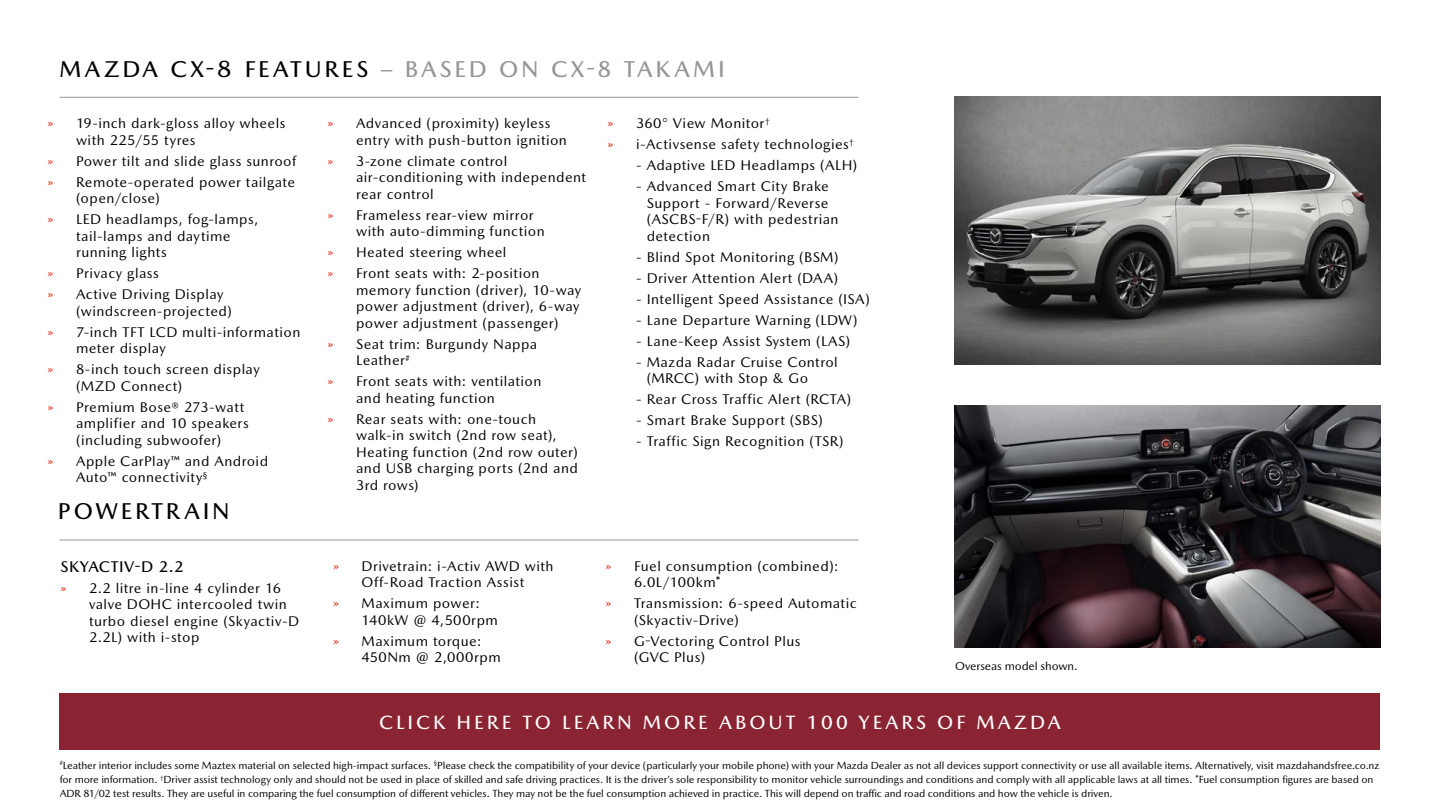
<style>
.page{position:relative;width:1440px;height:810px;background:#fff}
.page>*{position:absolute;margin:0;border:0;box-sizing:border-box;transform-origin:0 0}
.t1{font:500 23.25px "Mazda Type";letter-spacing:.12em;color:#939598}
.t2{font:500 23.25px "Mazda Type";letter-spacing:.115em;color:#000}
.t3{font:500 19.5px "Mazda Type";letter-spacing:.155em;color:#fff}
.t4{font:500 15.75px "Mazda Type";letter-spacing:.025em;color:#000}
.t5{font:14.25px/16.5px "Mazda Type";letter-spacing:.03em;color:#000}
.t6{font:11.77px "Mazda Type";letter-spacing:-.01em;color:#000}
.t7{font:10.5px/14.2px "Mazda Type";letter-spacing:-.01em;color:#000}
.s1{color:#000}
.s2{color:#ee3524}
</style>
<div class="page">
<img style="left:955px;top:97px;width:425px;height:268px">
<img style="left:955px;top:405px;width:425px;height:243px">
<hr style="left:60px;top:97px;width:798px;height:1px;background:#939598">
<hr style="left:60px;top:540px;width:798px;height:1px;background:#939598">
<div style="left:60px;top:693px;width:1320px;height:57px;background:#8b2432"></div>
<h1 class="t1" style="left:60px;top:55px;width:667px"><span class="s1">MAZDA CX-Ḉ FEATURES</span> – BASED ON CX-8 TAKAMI</h1>
<p class="t5" style="left:76px;top:115px;width:211px;text-indent:-28px"><span class="s2">»</span> 19-inch dark-gloss alloy wheels with 225/55 tyres</p>
<p class="t5" style="left:48px;top:150px;width:250px;line-height:21px"><span class="s2">»</span> Power tilt and slide glass sunroof <span class="s2">»</span> Remote-operated power tailgate</p>
<p class="t5" style="left:48px;top:188px;width:212px;line-height:21px;text-indent:28px">(open/close)<br><span class="s2">»</span> LED headlamps, fog-lamps,</p>
<p class="t5" style="left:76px;top:228px;width:156px">tail-lamps and daytime running lights</p>
<p class="t5" style="left:48px;top:263px;width:177px;line-height:21px"><span class="s2">»</span> Privacy glass<br><span class="s2">»</span> Active Driving Display</p>
<p class="t5" style="left:48px;top:300px;width:254px;line-height:21px;text-indent:28px">(windscreen-projected)<br><span class="s2">»</span> 7-inch TFT LCD multi-information</p>
<p class="t5" style="left:48px;top:338px;width:214px;line-height:21px;text-indent:28px">meter display<br><span class="s2">»</span> 8-inch touch screen display</p>
<p class="t5" style="left:48px;top:375px;width:199px;line-height:21px;text-indent:28px">(MZD Connect)<br><span class="s2">»</span> Premium Bose® 273-watt</p>
<p class="t5" style="left:76px;top:415px;width:174px">amplifier and 10 speakers (including subwoofer)</p>
<p class="t5" style="left:76px;top:453px;width:194px;text-indent:-28px"><span class="s2">»</span> Apple CarPlay™ and Android<br>Auto™ connectivity<sup>§</sup></p>
<h1 class="t2" style="left:58px;top:497px;width:173px">POWERTRAIN</h1>
<p class="t4" style="left:61px;top:557px;width:125px">SKYACTIV-D 2.2</p>
<p class="t5" style="left:89px;top:580px;width:212px;text-indent:-28px"><span class="s2">»</span> 2.2 litre in-line 4 cylinder 16 valve DOHC intercooled twin turbo diesel engine (Skyactiv-D<br>2.2L) with i-stop</p>
<p class="t5" style="left:356px;top:115px;width:212px;text-indent:-28px"><span class="s2">»</span> Advanced (proximity) keyless entry with push-button ignition</p>
<p class="t5" style="left:356px;top:153px;width:232px;text-indent:-28px"><span class="s2">»</span> 3-zone climate control air-conditioning with independent rear control</p>
<p class="t5" style="left:356px;top:207px;width:190px;text-indent:-28px"><span class="s2">»</span> Frameless rear-view mirror with auto-dimming function</p>
<p class="t5" style="left:328px;top:242px;width:214px;line-height:21px"><span class="s2">»</span> Heated steering wheel<br><span class="s2">»</span> Front seats with: 2-position</p>
<p class="t5" style="left:356px;top:282px;width:227px;text-align:justify">memory function (driver), 10-way power adjustment (driver), 6-way power adjustment (passenger)</p>
<p class="t5" style="left:356px;top:336px;width:183px;text-indent:-28px"><span class="s2">»</span> Seat trim: Burgundy Nappa<br>Leather<sup>#</sup></p>
<p class="t5" style="left:356px;top:373px;width:187px;text-indent:-28px"><span class="s2">»</span> Front seats with: ventilation and heating function</p>
<p class="t5" style="left:356px;top:411px;width:223px;text-indent:-28px"><span class="s2">»</span> Rear seats with: one-touch walk-in switch (2nd row seat),<br>Heating function (2nd row outer) and USB charging ports (2nd and<br>3rd rows)</p>
<p class="t5" style="left:608px;top:113px;width:248px;line-height:21px"><span class="s2">»</span> 360° View Monitor<sup>†<br></sup><span class="s2">»</span> i-Activsense safety technologies<sup>†</sup></p>
<p class="t5" style="left:636px;top:157px;width:223px">- Adaptive LED Headlamps (ALH)</p>
<p class="t5" style="left:647px;top:178px;width:193px;text-indent:-11px">- Advanced Smart City Brake<br>Support - Forward/Reverse (ASCBS-F/R) with pedestrian detection</p>
<p class="t5" style="left:636px;top:249px;width:204px">- Blind Spot Monitoring (BSM)</p>
<p class="t5" style="left:636px;top:270px;width:204px">- Driver Attention Alert (DAA)</p>
<p class="t5" style="left:636px;top:291px;width:235px">- Intelligent Speed Assistance (ISA)</p>
<p class="t5" style="left:636px;top:312px;width:223px">- Lane Departure Warning (LDW)</p>
<p class="t5" style="left:636px;top:333px;width:216px">- Lane-Keep Assist System (LAS)</p>
<p class="t5" style="left:647px;top:354px;width:193px;text-indent:-11px">- Mazda Radar Cruise Control (MRCC) with Stop &amp; Go</p>
<p class="t5" style="left:636px;top:391px;width:217px">- Rear Cross Traffic Alert (RCTA)</p>
<p class="t5" style="left:636px;top:412px;width:188px">- Smart Brake Support (SBS)</p>
<p class="t5" style="left:636px;top:433px;width:209px">- Traffic Sign Recognition (TSR)</p>
<p class="t5" style="left:333px;top:557px;width:222px;text-align:center"><span class="s2">»</span> Drivetrain: i-Activ AWD with<br>Off-Road Traction Assist</p>
<p class="t5" style="left:362px;top:595px;width:138px;text-indent:-28px"><span class="s2">»</span> Maximum power:<br>140kW @ 4,500rpm</p>
<p class="t5" style="left:362px;top:632px;width:141px;text-indent:-28px"><span class="s2">»</span> Maximum torque:<br>450Nm @ 2,000rpm</p>
<p class="t5" style="left:634px;top:557px;width:206px;text-indent:-28px"><span class="s2">»</span> Fuel consumption (combined):<br>6.0L/100km*</p>
<p class="t5" style="left:634px;top:595px;width:224px;text-indent:-28px"><span class="s2">»</span> Transmission: 6-speed Automatic (Skyactiv-Drive)</p>
<p class="t5" style="left:634px;top:632px;width:168px;text-indent:-28px"><span class="s2">»</span> G-Vectoring Control Plus (GVC Plus)</p>
<p class="t6" style="left:955px;top:659px;width:124px">Overseas model shown.</p>
<h2 class="t3" style="left:379px;top:711px;width:683px">CLICK HERE TO LEARN MORE ABOUT 100 YEARS OF MAZDA</h2>
<p class="t7" style="left:60px;top:758px;width:1321px"><sup>#</sup>Leather interior includes some Maztex material on selected high-impact surfaces. <sup>§</sup>Please check the compatibility of your device (particularly your mobile phone) with your Mazda Dealer as not all devices support connectivity or use all available items. Alternatively, visit mazdahandsfree.co.nz for more information. <sup>†</sup>Driver assist technology only and should not be used in place of skilled and safe driving practices. It is the driver’s sole responsibility to monitor vehicle surroundings and conditions and comply with all applicable laws at all times. *Fuel consumption figures are based on<br>ADR 81/02 test results. They are useful in comparing the fuel consumption of different vehicles. They may not be the fuel consumption achieved in practice. This will depend on traffic and road conditions and how the vehicle is driven.</p>
</div>
